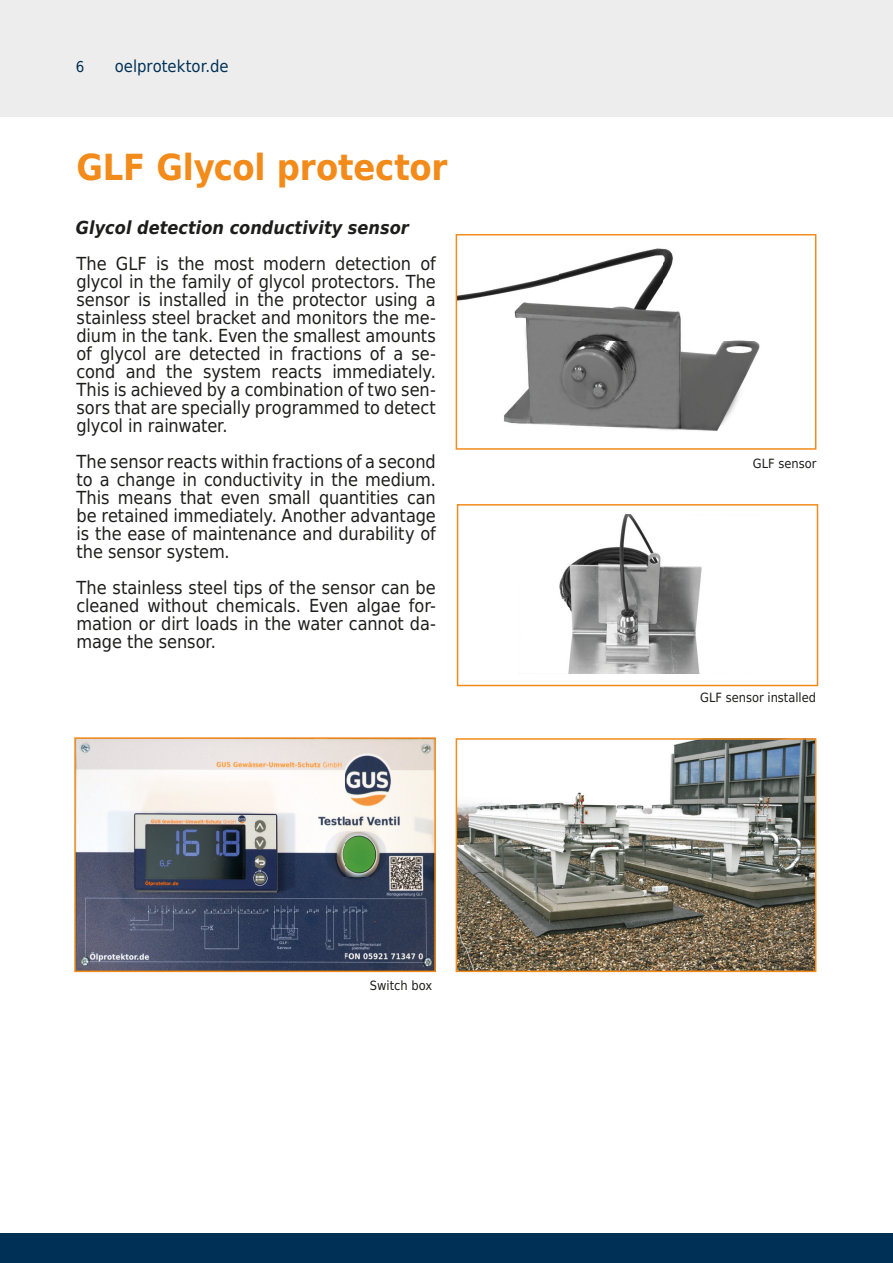
<style>
.page{position:relative;width:893px;height:1263px;background:#fff}
.page>*{position:absolute;margin:0;border:0;box-sizing:border-box;transform-origin:0 0}
.t1{font:700 36px "DejaVu Sans Condensed";letter-spacing:-.005em;color:#f28b1a}
.t2{font:18px/18px "DejaVu Sans Condensed";letter-spacing:-.005em;color:#1d1d1b;text-align:justify}
.t3{font:italic 700 18px "DejaVu Sans Condensed";color:#1d1d1b}
.t4{font:16.5px "DejaVu Sans Condensed";color:#003056}
.t5{font:15px "DejaVu Sans Condensed";color:#003056}
.t6{font:12.75px "DejaVu Sans Condensed";color:#1d1d1b}
</style>
<div class="page">
<div style="left:0;top:0;width:893px;height:117px;background:#ededed"></div>
<div style="left:0;top:1233px;width:893px;height:30px;background:#003056"></div>
<svg style="left:456px;top:234px;width:360px;height:216px"></svg>
<svg style="left:74px;top:737px;width:362px;height:235px"></svg>
<svg style="left:457px;top:504px;width:361px;height:182px"></svg>
<img style="left:456px;top:738px;width:360px;height:234px">
<p class="t5" style="left:76px;top:54px;width:10px">6</p>
<p class="t4" style="left:115px;top:53px;width:115px">oelprotektor.de</p>
<h1 class="t1" style="left:77px;top:138px;width:372px">GLF Glycol protector</h1>
<p class="t3" style="left:76px;top:214px;width:334px">Glycol detection conductivity sensor</p>
<p class="t2" style="left:77px;top:254px;width:361px">The GLF is the most modern detection of glycol in the family of glycol protectors. The sensor is installed in the protector using a stainless steel bracket and monitors the me&shy;dium in the tank. Even the smallest amounts of glycol are detected in fractions of a se&shy;cond and the system reacts immediately.<br>This is achieved by a combination of two sen&shy;sors that are specially programmed to detect glycol in rainwater.</p>
<p class="t2" style="left:77px;top:452px;width:361px">The sensor reacts within fractions of a second to a change in conductivity in the medium.<br>This means that even small quantities can be retained immediately. Another advantage is the ease of maintenance and durability of the sensor system.</p>
<p class="t2" style="left:77px;top:578px;width:361px">The stainless steel tips of the sensor can be cleaned without chemicals. Even algae for&shy;mation or dirt loads in the water cannot da&shy;mage the sensor.</p>
<p class="t6" style="left:370px;top:975px;width:64px">Switch box</p>
<p class="t6" style="left:753px;top:453px;width:65px">GLF sensor</p>
<p class="t6" style="left:700px;top:687px;width:117px">GLF sensor installed</p>
</div>
